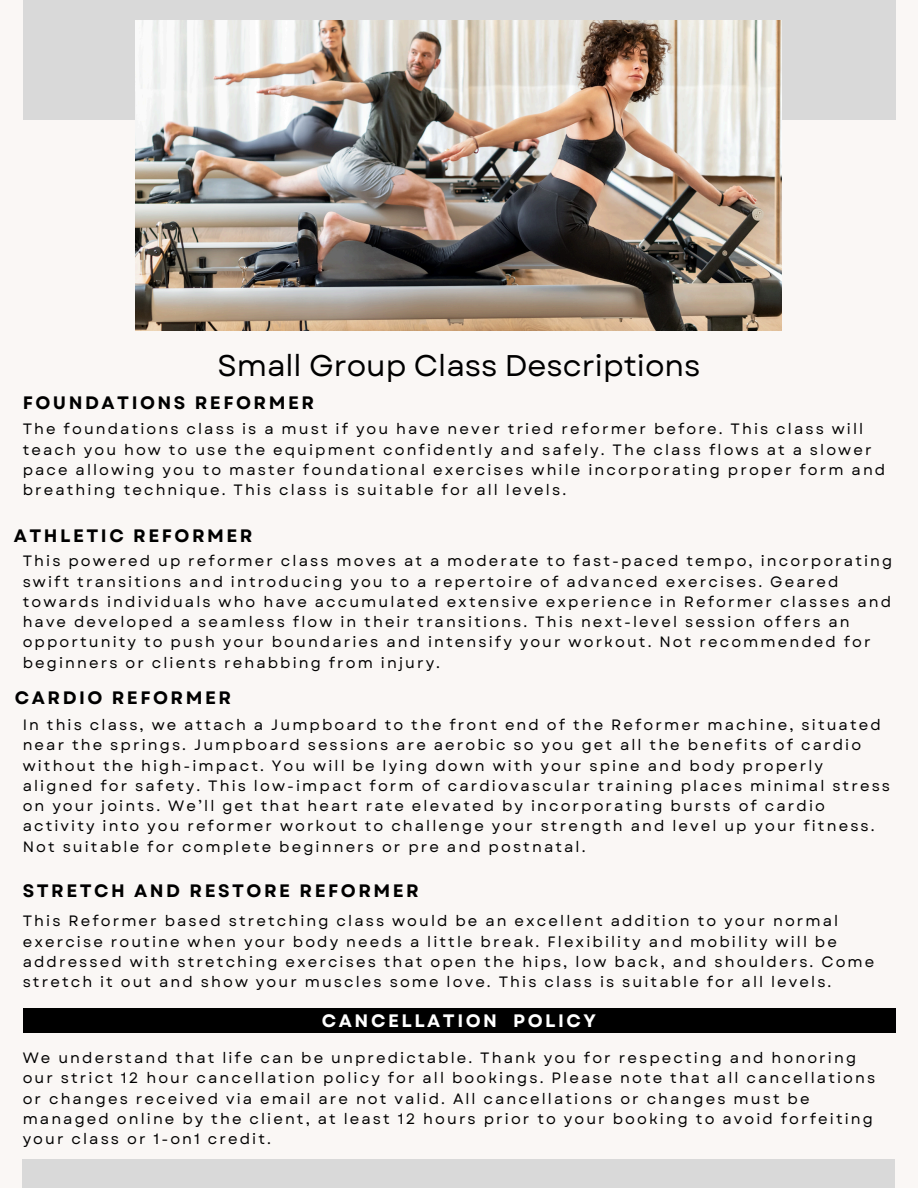
<style>
.page{position:relative;width:918px;height:1188px;background:#faf7f5}
.page>*{position:absolute;margin:0;border:0;box-sizing:border-box;transform-origin:0 0}
.t1{font:29.85px "Garet";color:#000}
.t2{font:700 18px "Garet";letter-spacing:.14em;color:#000}
.t3{font:700 18px "Garet";letter-spacing:.14em;color:#fff}
.t4{font:15px/20.2px "Garet";letter-spacing:.14em;color:#000}
</style>
<div class="page">
<div style="left:23px;top:0;width:872px;height:120px;background:#d9d9d9"></div>
<div style="left:23px;top:1159px;width:872px;height:29px;background:#d9d9d9"></div>
<img style="left:136px;top:21px;width:646px;height:309px">
<div style="left:23px;top:1008px;width:872px;height:25px;background:#000"></div>
<h1 class="t1" style="left:217px;top:344px;width:485px">Small Group Class Descriptions</h1>
<h2 class="t2" style="left:23px;top:389px;width:293px">FOUNDATIONS REFORMER</h2>
<h2 class="t4" style="left:23px;top:419px;width:864px">The foundations class is a must if you have never tried reformer before. This class will teach you how to use the equipment confidently and safely. The class flows at a slower pace allowing you to master foundational exercises while incorporating proper form and breathing technique. This class is suitable for all levels.</h2>
<p class="t2" style="left:14px;top:523px;width:240px">ATHLETIC REFORMER</p>
<p class="t4" style="left:23px;top:551px;width:871px">This powered up reformer class moves at a moderate to fast-paced tempo, incorporating swift transitions and introducing you to a repertoire of advanced exercises. Geared towards individuals who have accumulated extensive experience in Reformer classes and have developed a seamless flow in their transitions. This next-level session offers an opportunity to push your boundaries and intensify your workout. Not recommended for beginners or clients rehabbing from injury.</p>
<h2 class="t2" style="left:15px;top:684px;width:218px">CARDIO REFORMER</h2>
<h2 class="t4" style="left:23px;top:715px;width:869px">In this class, we attach a Jumpboard to the front end of the Reformer machine, situated near the springs. Jumpboard sessions are aerobic so you get all the benefits of cardio without the high-impact. You will be lying down with your spine and body properly aligned for safety. This low-impact form of cardiovascular training places minimal stress on your joints. We’ll get that heart rate elevated by incorporating bursts of cardio activity into you reformer workout to challenge your strength and level up your fitness.<br>Not suitable for complete beginners or pre and postnatal.</h2>
<p class="t2" style="left:23px;top:877px;width:398px">STRETCH AND RESTORE REFORMER</p>
<p class="t4" style="left:23px;top:911px;width:853px">This Reformer based stretching class would be an excellent addition to your normal exercise routine when your body needs a little break. Flexibility and mobility will be addressed with stretching exercises that open the hips, low back, and shoulders. Come stretch it out and show your muscles some love. This class is suitable for all levels.</p>
<h2 class="t3" style="left:322px;top:1008px;width:276px">CANCELLATION POLICY</h2>
<p class="t4" style="left:23px;top:1048px;width:854px">We understand that life can be unpredictable. Thank you for respecting and honoring our strict 12 hour cancellation policy for all bookings. Please note that all cancellations or changes received via email are not valid. All cancellations or changes must be managed online by the client, at least 12 hours prior to your booking to avoid forfeiting your class or 1-on1 credit.</p>
</div>
